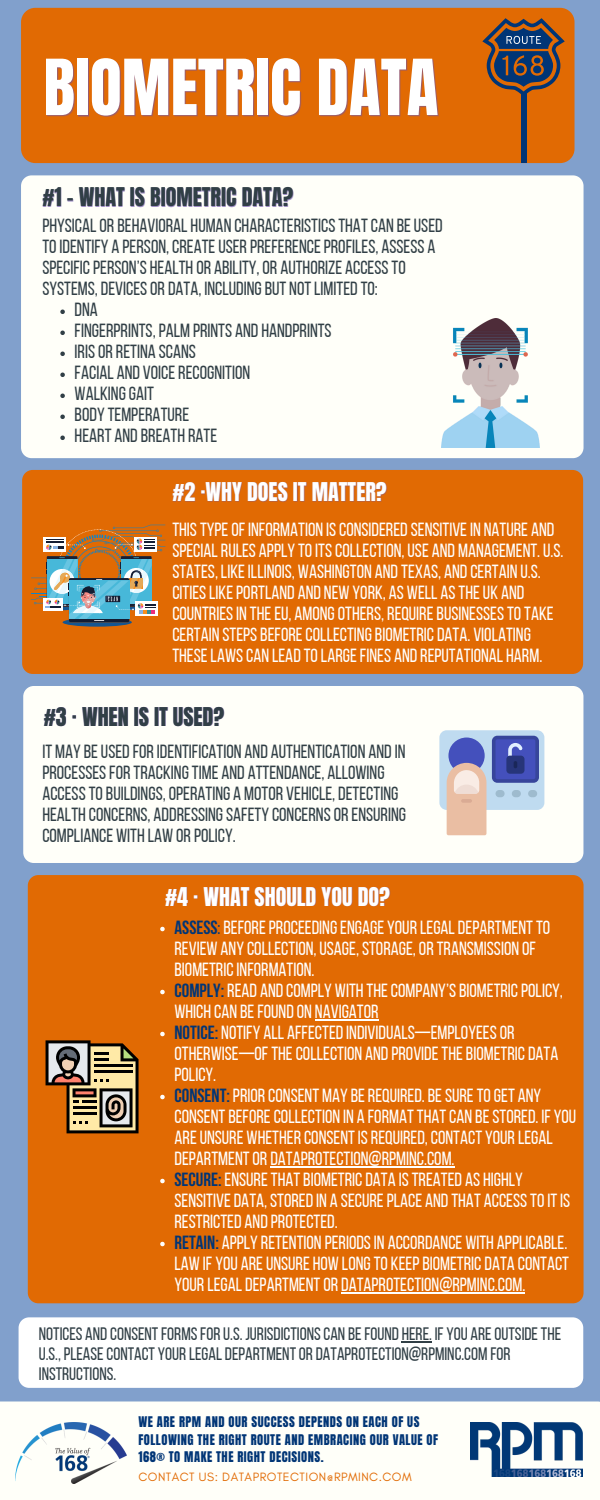
<style>
.page{position:relative;width:600px;height:1500px;background:#81a0cc}
.page>*{position:absolute;margin:0;border:0;box-sizing:border-box;transform-origin:0 0}
.t1{font:65.7px "Anton";color:#fff}
.t2{font:22px "Anton";color:#313f46}
.t3{font:22px "Anton";color:#fff}
.t4{font:19px/21px "Bebas Neue";color:#fff}
.t5{font:19px/21px "Bebas Neue";color:#313f46}
.t6{font:18px/20.2px "Bebas Neue";color:#313f46}
.t7{font:12.5px/17.2px "Anton";letter-spacing:.04em;color:#003576}
.t8{font:12.3px "Glacial Indifference";letter-spacing:.04em;color:#e16a03}
.s1{font-weight:700;color:#003576}
.s2{color:#003576}
</style>
<div class="page">
<div style="left:21px;top:8px;width:554px;height:155px;background:#e16a03;border-radius:14px"></div>
<div style="left:21px;top:175px;width:563px;height:283px;background:#fffff9;border-radius:11px"></div>
<div style="left:22px;top:470px;width:561px;height:204px;background:#e16a03;border-radius:11px"></div>
<div style="left:23px;top:686px;width:560px;height:177px;background:#fffff9;border-radius:11px"></div>
<div style="left:28px;top:875px;width:556px;height:428px;background:#e16a03;border-radius:11px"></div>
<div style="left:521px;top:92px;width:5px;height:70px;background:#003576"></div>
<svg style="left:482px;top:18px;width:83px;height:78px"></svg>
<div style="left:0;top:1401px;width:600px;height:99px;background:#fffff9"></div>
<img style="left:15px;top:1422px;width:111px;height:62px">
<img style="left:470px;top:1422px;width:113px;height:54px">
<svg style="left:46px;top:1040px;width:93px;height:93px;background:#987d59"></svg>
<div style="left:19px;top:1317px;width:564px;height:71px;background:#fff;border-radius:11px"></div>
<img style="left:442px;top:319px;width:98px;height:129px">
<div style="left:439px;top:730px;width:105px;height:80px;background:#bfdbf0;border-radius:7px"></div>
<div style="left:496px;top:790px;width:9px;height:7px;background:#9ebbce;border-radius:4px"></div>
<div style="left:512px;top:790px;width:9px;height:7px;background:#9ebbce;border-radius:4px"></div>
<div style="left:528px;top:790px;width:9px;height:7px;background:#9ebbce;border-radius:4px"></div>
<svg style="left:447px;top:738px;width:39px;height:97px;background:#c3adb7"></svg>
<hr style="left:461px;top:799px;width:11px;height:4px;background:#daab94;border-radius:2px">
<svg style="left:492px;top:736px;width:47px;height:47px;background:#4350ac"></svg>
<svg style="left:31px;top:525px;width:134px;height:102px"></svg>
<svg style="left:160px;top:927px;width:5px;height:4px"></svg>
<svg style="left:160px;top:990px;width:5px;height:4px"></svg>
<hr style="left:315px;top:1019px;width:64px;height:2px;background:#fff">
<svg style="left:160px;top:1032px;width:5px;height:4px"></svg>
<svg style="left:160px;top:1095px;width:5px;height:4px"></svg>
<hr style="left:270px;top:1166px;width:182px;height:2px;background:#fff">
<svg style="left:160px;top:1179px;width:5px;height:4px"></svg>
<svg style="left:160px;top:1242px;width:5px;height:4px"></svg>
<hr style="left:341px;top:1292px;width:181px;height:2px;background:#fff">
<svg style="left:60px;top:310px;width:5px;height:4px"></svg>
<svg style="left:60px;top:331px;width:5px;height:4px"></svg>
<svg style="left:60px;top:352px;width:5px;height:4px"></svg>
<svg style="left:60px;top:373px;width:5px;height:4px"></svg>
<svg style="left:60px;top:394px;width:5px;height:4px"></svg>
<svg style="left:60px;top:415px;width:5px;height:4px"></svg>
<svg style="left:60px;top:436px;width:5px;height:4px"></svg>
<hr style="left:402px;top:1341px;width:30px;height:2px;background:#313f46">
<h1 class="t1" style="left:43px;top:40px;width:397px">BIOMETRIC DATA</h1>
<p class="t2" style="left:42px;top:181px;width:253px">#1 - WHAT IS BIOMETRIC DATA?</p>
<p class="t5" style="left:42px;top:217px;width:402px">PHYSICALORBEHAVIORAL HUMAN CHARACTERISTICSTHATCAN BEUSED TOIDENTIFY A PERSON, CREATEUSERPREFERENCEPROFILES, ASSESS A SPECIFICPERSON’S HEALTH OR ABILITY, OR AUTHORIZE ACCESSTO SYSTEMS, DEVICESORDATA, INCLUDINGBUT NOTLIMITEDTO:</p>
<p class="t5" style="left:75px;top:301px;width:259px">DNA<br>FINGERPRINTS, PALM PRINTS AND HANDPRINTS<br>IRISORRETINA SCANS<br>FACIAL AND VOICERECOGNITION<br>WALKINGGAIT<br>BODY TEMPERATURE<br>HEART ANDBREATH RATE</p>
<p class="t3" style="left:172px;top:476px;width:216px">#2 ·WHY DOES IT MATTER?</p>
<p class="t4" style="left:172px;top:521px;width:393px">THISTYPEOFINFORMATION ISCONSIDEREDSENSITIVEIN NATURE AND SPECIALRULES APPLY TOITSCOLLECTION, USE AND MANAGEMENT. U.S.<br>STATES, LIKEILLINOIS, WASHINGTON ANDTEXAS, ANDCERTAIN U.S.<br>CITIESLIKEPORTLAND AND NEW YORK, AS WELL ASTHEUK AND COUNTRIESIN THEEU, AMONGOTHERS, REQUIREBUSINESSESTOTAKE CERTAIN STEPSBEFORECOLLECTINGBIOMETRICDATA. VIOLATING THESELAWSCAN LEADTOLARGEFINES ANDREPUTATIONAL HARM.</p>
<p class="t2" style="left:44px;top:701px;width:182px">#3 · WHEN IS IT USED?</p>
<p class="t5" style="left:42px;top:743px;width:365px">IT MAY BEUSEDFORIDENTIFICATION AND AUTHENTICATION ANDIN PROCESSESFORTRACKINGTIME AND ATTENDANCE, ALLOWING ACCESSTOBUILDINGS, OPERATING A MOTOR VEHICLE, DETECTING HEALTH CONCERNS, ADDRESSINGSAFETY CONCERNSORENSURING COMPLIANCE WITH LAW ORPOLICY.</p>
<p class="t3" style="left:165px;top:881px;width:226px">#4 · WHAT SHOULD YOU DO?</p>
<p class="t4" style="left:175px;top:918px;width:403px"><span class="s1">ASSESS</span><span class="s2">:</span>BEFOREPROCEEDINGENGAGE YOURLEGALDEPARTMENTTO REVIEW ANY COLLECTION, USAGE, STORAGE, ORTRANSMISSION OF BIOMETRICINFORMATION.<br><span class="s1">COMPLY:</span>READ ANDCOMPLY WITH THECOMPANY’SBIOMETRICPOLICY, WHICH CAN BEFOUNDON NAVIGATOR<br><span class="s1">NOTICE:</span> NOTIFY ALL AFFECTEDINDIVIDUALS—EMPLOYEESOR OTHERWISE—OFTHECOLLECTION ANDPROVIDETHEBIOMETRICDATA POLICY.<br><span class="s1">CONSENT:</span>PRIORCONSENT MAY BEREQUIRED. BESURETOGET ANY CONSENTBEFORECOLLECTION IN A FORMATTHATCAN BESTORED. IF YOU AREUNSURE WHETHERCONSENTISREQUIRED, CONTACT YOURLEGAL DEPARTMENTORDATAPROTECTION@RPMINC.COM.<br><span class="s1">SECURE:</span>ENSURETHATBIOMETRICDATA ISTREATED AS HIGHLY SENSITIVEDATA, STOREDIN A SECUREPLACE ANDTHAT ACCESSTOITIS RESTRICTED ANDPROTECTED.<br><span class="s1">RETAIN:</span> APPLY RETENTION PERIODSIN ACCORDANCE WITH APPLICABLE.<br>LAW IF YOU AREUNSURE HOW LONGTO KEEPBIOMETRICDATA CONTACT YOURLEGALDEPARTMENTORDATAPROTECTION@RPMINC.COM.</p>
<p class="t6" style="left:39px;top:1325px;width:524px">NOTICES ANDCONSENTFORMSFORU.S. JURISDICTIONSCAN BEFOUND HERE. IF YOU AREOUTSIDETHE<br>U.S., PLEASECONTACT YOUR LEGALDEPARTMENTORDATAPROTECTION@RPMINC.COM FOR<br>INSTRUCTIONS.</p>
<p class="t7" style="left:138px;top:1414px;width:301px">WE ARE RPM AND OUR SUCCESS DEPENDS ON EACH OF US<br>FOLLOWING THE RIGHT ROUTE AND EMBRACING OUR VALUE OF<br>168® TO MAKE THE RIGHT DECISIONS.</p>
<p class="t8" style="left:138px;top:1469px;width:275px">CONTACT US: DATAPROTECTION@RPMINC.COM</p>
</div>
